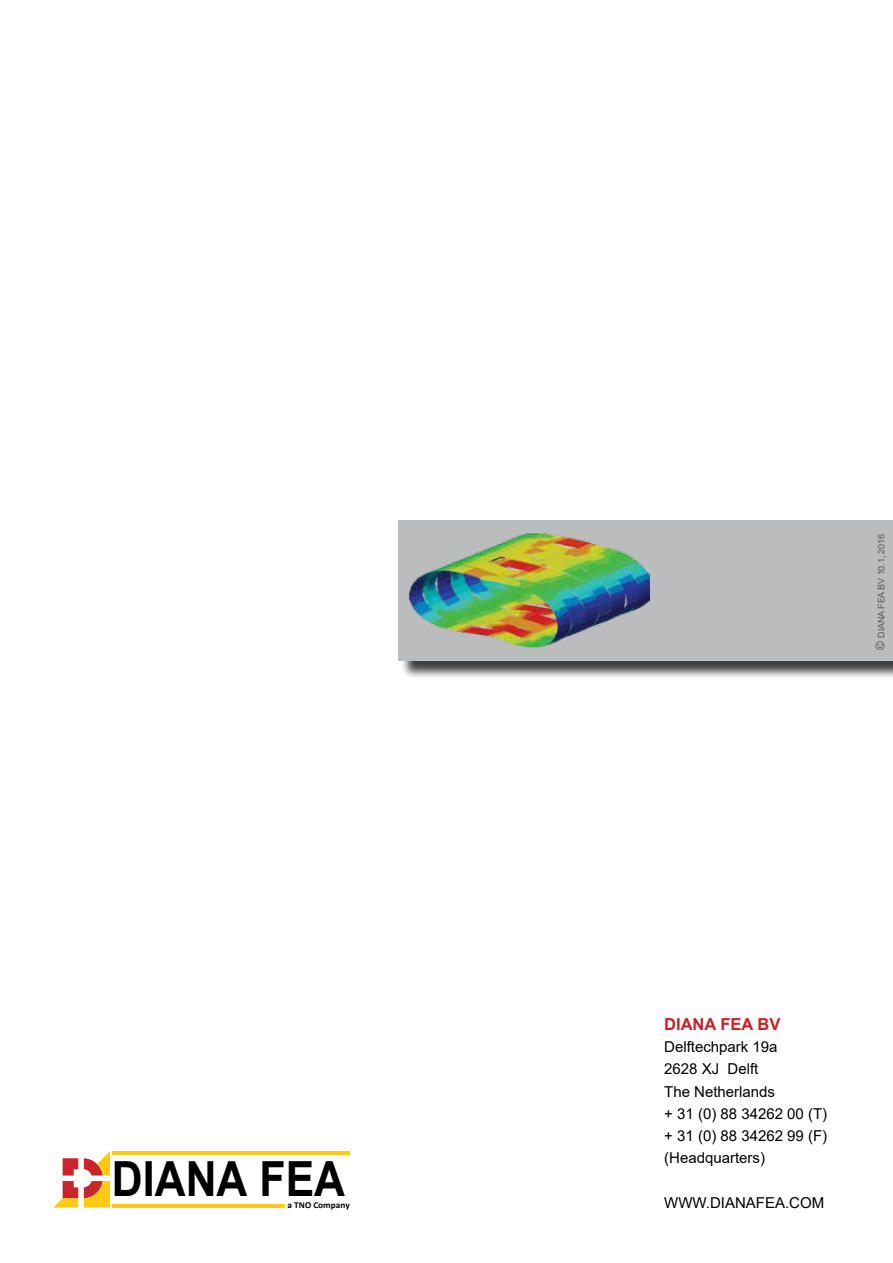
<style>
.page{position:relative;width:893px;height:1263px;background:#fff}
.page>*{position:absolute;margin:0;border:0;box-sizing:border-box;transform-origin:0 0}
.t1{font:700 48.45px "Arial";color:#000;scale:.88 1}
.t2{font:700 16.5px "Arial";color:#cb2027}
.t3{font:15px/22.2px "Arial";color:#000}
.t4{font:9px "Arial";letter-spacing:-.01em;color:#58595b}
.t5{font:700 9px "Calibri";color:#000}
.s1{font-size:12px}
</style>
<div class="page">
<div style="left:401px;top:522px;width:492px;height:157px;background:#000;opacity:.75"></div>
<div style="left:398px;top:520px;width:495px;height:140px;background:#babcbe"></div>
<img style="left:409px;top:533px;width:241px;height:115px">
<svg style="left:113px;top:1204px;width:172px;height:3px"></svg>
<hr style="left:113px;top:1151px;width:237px;height:3px;background:#ffcb11">
<svg style="left:63px;top:1158px;width:15px;height:17px"></svg>
<svg style="left:84px;top:1181px;width:26px;height:26px"></svg>
<svg style="left:84px;top:1151px;width:26px;height:24px"></svg>
<svg style="left:54px;top:1181px;width:24px;height:26px"></svg>
<h1 class="t1" style="left:112px;top:1145px;width:267px">DIANA FEA</h1>
<p class="t5" style="left:288px;top:1198px;width:64px">a TNO Company</p>
<p class="t4" style="left:875px;top:650px;width:118px;rotate:-90deg"><span class="s1">©</span> DIANA FEA BV 10.1, 2016</p>
<p class="t2" style="left:664px;top:1012px;width:118px">DIANA FEA BV</p>
<p class="t3" style="left:664px;top:1036px;width:165px">Delftechpark 19a<br>2628 XJ Delft<br>The Netherlands<br>+ 31 (0) 88 34262 00 (T) + 31 (0) 88 34262 99 (F) (Headquarters)</p>
<p class="t3" style="left:664px;top:1191px;width:161px">WWW.DIANAFEA.COM</p>
</div>
